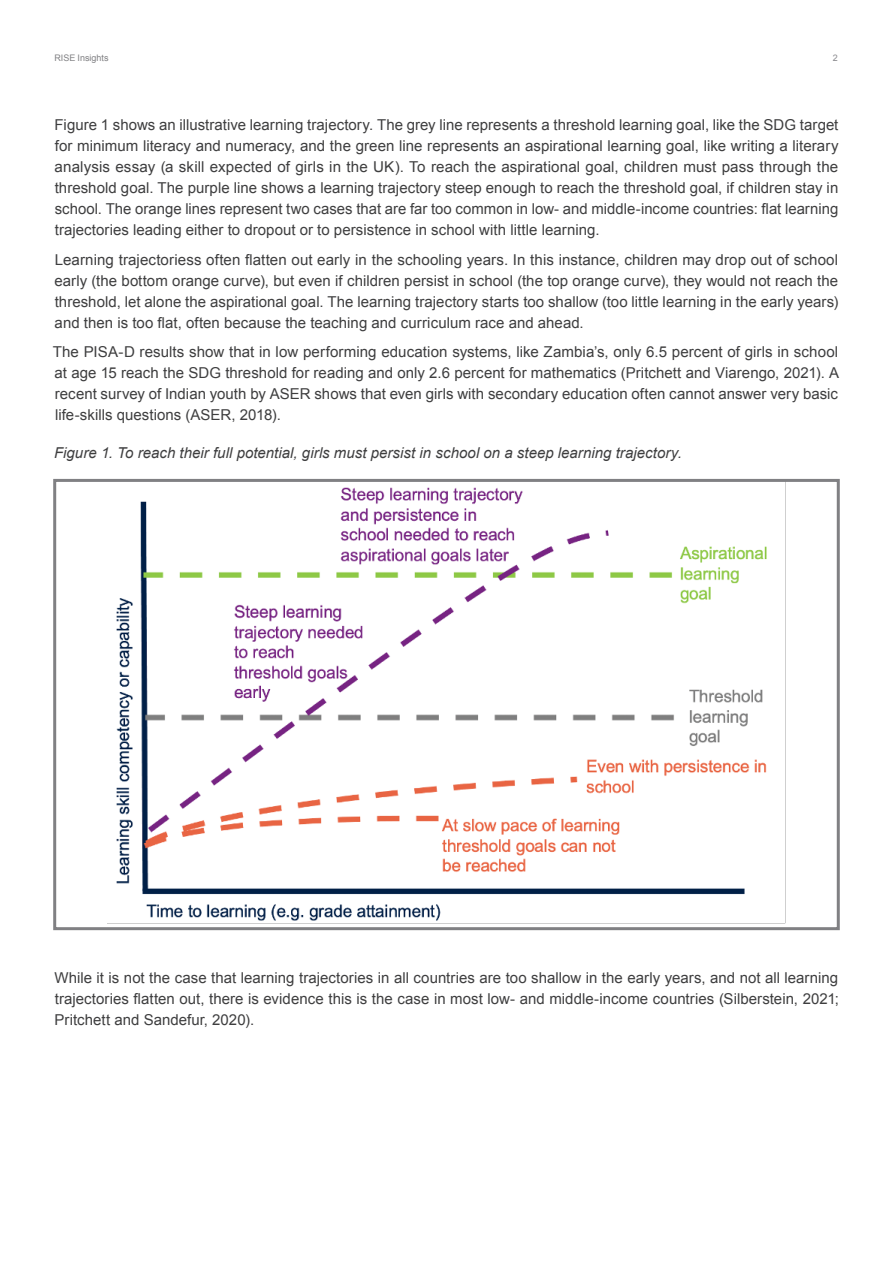
<style>
.page{position:relative;width:893px;height:1263px;background:#fff}
.page>*{position:absolute;margin:0;border:0;box-sizing:border-box;transform-origin:0 0}
.RISE_Subheading_2{font:15px/21px "Arial";letter-spacing:.005em;color:#3e3e3f;text-align:justify}
.Body_Text{font:15px/21px "Arial";letter-spacing:.005em;color:#3e3e3f;text-align:justify}
.Body_Text-2{font:italic 15px "Arial";letter-spacing:.005em;color:#3e3e3f}
.Body_Text-3{font:9px "Arial";color:#808083}
.Body_Text-4{font:9px "Arial";color:#8b8b8f}
</style>
<div class="page">
<img style="left:107px;top:487px;width:678px;height:437px">
<div style="left:53px;top:479px;width:787px;height:451px;border:3px solid #808083"></div>
<p class="Body_Text-3" style="left:54px;top:52px;width:56px">RISE Insights</p>
<p class="Body_Text-4" style="left:833px;top:52px;width:7px">2</p>
<p class="RISE_Subheading_2" style="left:55px;top:115px;width:785px">Figure 1 shows an illustrative learning trajectory. The grey line represents a threshold learning goal, like the SDG target for minimum literacy and numeracy, and the green line represents an aspirational learning goal, like writing a literary analysis essay (a skill expected of girls in the UK). To reach the aspirational goal, children must pass through the threshold goal. The purple line shows a learning trajectory steep enough to reach the threshold goal, if children stay in school. The orange lines represent two cases that are far too common in low- and middle-income countries: flat learning trajectories leading either to dropout or to persistence in school with little learning.</p>
<p class="RISE_Subheading_2" style="left:54px;top:249px;width:785px">Learning trajectoriess often flatten out early in the schooling years. In this instance, children may drop out of school early (the bottom orange curve), but even if children persist in school (the top orange curve), they would not reach the threshold, let alone the aspirational goal. The learning trajectory starts too shallow (too little learning in the early years) and then is too flat, often because the teaching and curriculum race and ahead.</p>
<p class="RISE_Subheading_2" style="left:53px;top:342px;width:788px">The PISA-D results show that in low performing education systems, like Zambia’s, only 6.5 percent of girls in school at age 15 reach the SDG threshold for reading and only 2.6 percent for mathematics (Pritchett and Viarengo, 2021). A recent survey of Indian youth by ASER shows that even girls with secondary education often cannot answer very basic life-skills questions (ASER, 2018).</p>
<p class="Body_Text-2" style="left:54px;top:443px;width:629px">Figure 1. To reach their full potential, girls must persist in school on a steep learning trajectory.</p>
<p class="Body_Text" style="left:54px;top:968px;width:786px">While it is not the case that learning trajectories in all countries are too shallow in the early years, and not all learning trajectories flatten out, there is evidence this is the case in most low- and middle-income countries (Silberstein, 2021; Pritchett and Sandefur, 2020).</p>
</div>
